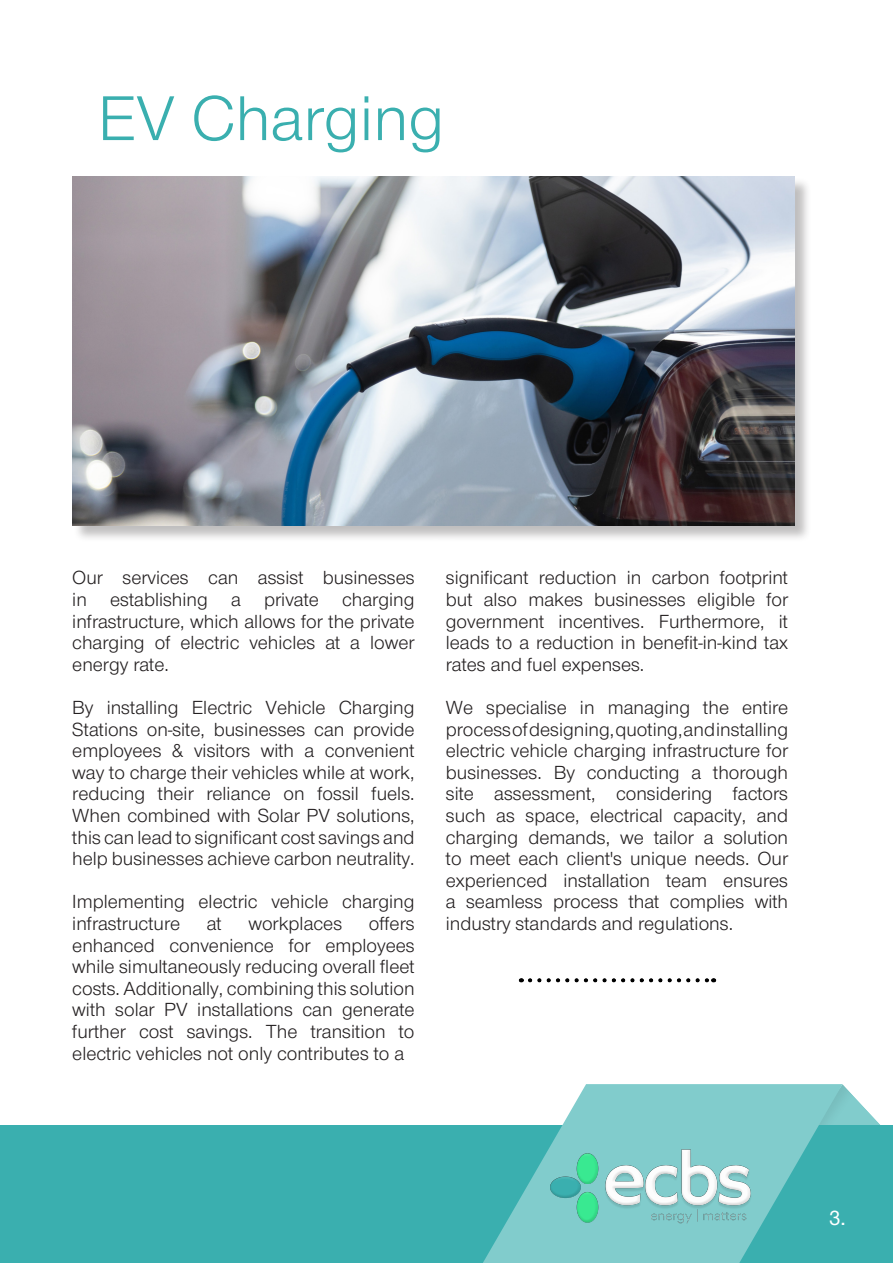
<style>
.page{position:relative;width:893px;height:1263px;background:#fff}
.page>*{position:absolute;margin:0;border:0;box-sizing:border-box;transform-origin:0 0}
.t1{font:300 60px "Nimbus Sans DV";color:#3aafaf}
.t2{font:19.5px "Nimbus Sans DV";color:#fff}
.t3{font:300 18px/21.6px "Nimbus Sans DV";color:#231f20;text-align:justify}
</style>
<div class="page">
<div style="left:806px;top:1082px;width:84px;height:52px;background:#231f20;opacity:.09"></div>
<div style="left:0;top:1125px;width:893px;height:137px;background:#3aafaf"></div>
<svg style="left:483px;top:1084px;width:359px;height:179px;fill:#81cccc"></svg>
<img style="left:527px;top:1125px;width:247px;height:118px">
<div style="left:547px;top:1145px;width:205px;height:79px;background:#81cccc"></div>
<div style="left:547px;top:1147px;width:206px;height:79px;background:#231f20;opacity:.75"></div>
<div style="left:73px;top:178px;width:739px;height:364px;background:#231f20;opacity:.29"></div>
<img style="left:72px;top:177px;width:722px;height:348px">
<div style="left:517px;top:976px;width:201px;height:8px;background:#231f20;opacity:.09"></div>
<p class="t1" style="left:98px;top:75px;width:348px">EV Charging</p>
<p class="t3" style="left:72px;top:568px;width:344px">Our services can assist businesses in</p>
<p class="t3" style="left:72px;top:590px;width:344px;text-indent:270px">charging infrastructure, which allows for the private charging of electric vehicles at a lower energy rate.</p>
<p class="t3" style="left:72px;top:698px;width:344px">By installing Electric Vehicle Charging Stations on-site, businesses can provide employees &amp; visitors with a convenient way to charge their vehicles while at work, reducing their reliance on fossil fuels.<br>When combined with Solar PV solutions, this can lead to significant cost savings and help businesses achieve carbon neutrality.</p>
<p class="t3" style="left:72px;top:892px;width:344px">Implementing electric vehicle charging infrastructure</p>
<p class="t3" style="left:110px;top:590px;width:99px">establishing</p>
<p class="t3" style="left:231px;top:590px;width:11px">a</p>
<p class="t3" style="left:264px;top:590px;width:56px">private</p>
<p class="t3" style="left:72px;top:914px;width:344px;text-indent:296px">offers enhanced convenience for employees while simultaneously reducing overall fleet costs. Additionally, combining this solution with solar PV installations can generate further cost savings. The transition to electric vehicles not only contributes to a</p>
<p class="t3" style="left:207px;top:914px;width:16px">at</p>
<p class="t3" style="left:248px;top:914px;width:95px">workplaces</p>
<p class="t3" style="left:446px;top:568px;width:344px">significant reduction in carbon footprint but also makes businesses eligible for government incentives. Furthermore, it leads to a reduction in benefit-in-kind tax rates and fuel expenses.</p>
<p class="t3" style="left:446px;top:698px;width:344px">We specialise in managing the entire process of designing, quoting, and installing electric vehicle charging infrastructure for businesses. By conducting a thorough site assessment, considering factors such as space, electrical capacity, and charging demands, we tailor a solution to meet each client's unique needs. Our experienced installation team ensures a seamless process that complies with industry standards and regulations.</p>
<p class="t2" style="left:829px;top:1203px;width:18px">3.</p>
</div>
